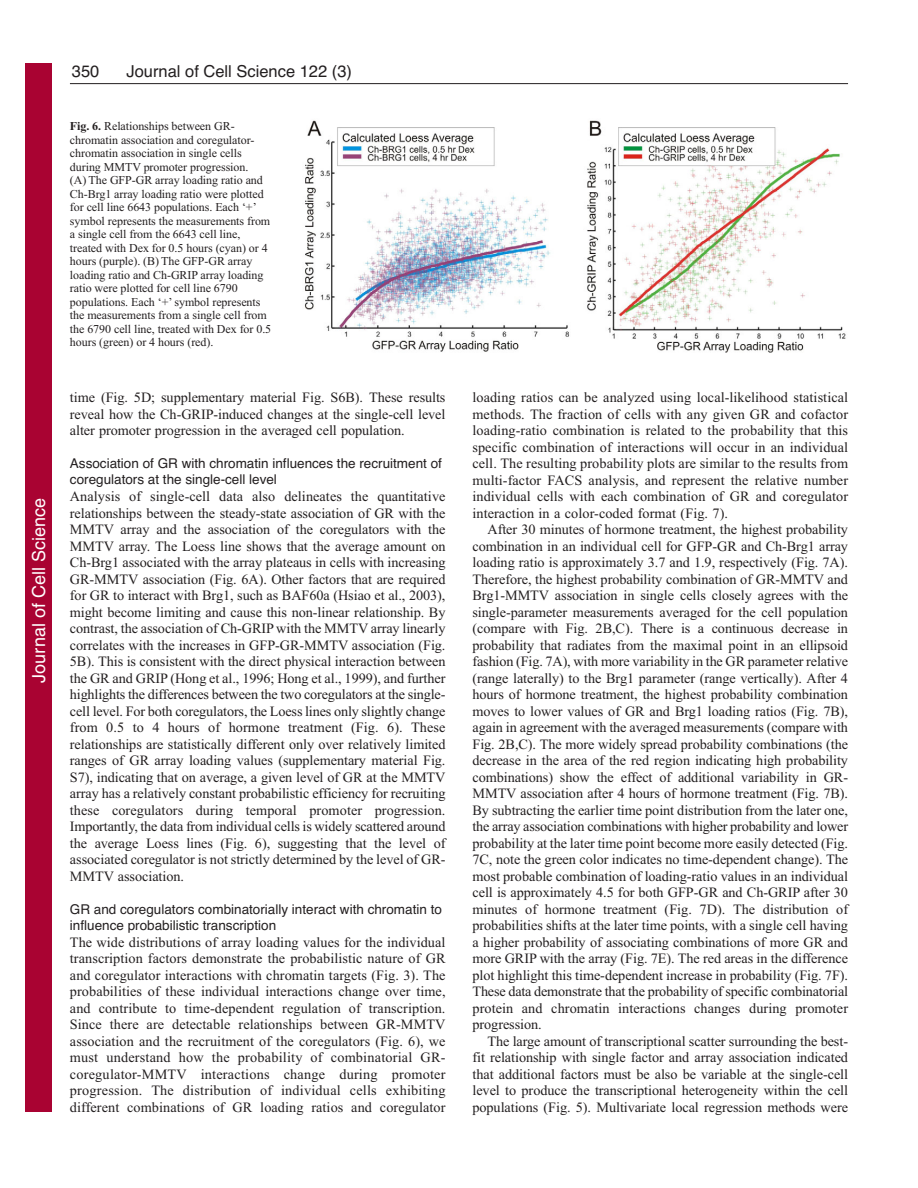
<style>
.page{position:relative;width:918px;height:1188px;background:#fff}
.page>*{position:absolute;margin:0;border:0;box-sizing:border-box;transform-origin:0 0}
.t1{font:18px "Helvetica";color:#fff}
.t2{font:16.5px "Helvetica";color:#231f20}
.t3{font:14.25px/16.5px "Times New Roman";letter-spacing:-.005em;color:#231f20;text-align:justify}
.t4{font:13.5px/16.5px "Helvetica";color:#231f20}
.t5{font:12px/13.5px "Times New Roman";letter-spacing:-.005em;color:#231f20}
.s1{font-weight:700}
</style>
<div class="page">
<hr style="left:70px;top:83px;width:778px;height:1px;background:#231f20">
<img style="left:304px;top:120px;width:542px;height:233px">
<div style="left:26px;top:64px;width:26px;height:1048px;background:#a90332"></div>
<p class="t1" style="left:28px;top:683px;width:186px;rotate:-90deg">Journal of Cell Science</p>
<p class="t2" style="left:72px;top:65px;width:29px">350</p>
<p class="t2" style="left:127px;top:65px;width:227px">Journal of Cell Science 122 (3)</p>
<p class="t5" style="left:70px;top:121px;width:203px"><span class="s1">Fig. 6.</span> Relationships between GR&shy;chromatin association and coregulator&shy;chromatin association in single cells during MMTV promoter progression.<br>(A) The GFP-GR array loading ratio and Ch-Brg1 array loading ratio were plotted for cell line 6643 populations. Each ‘+’ symbol represents the measurements from a single cell from the 6643 cell line, treated with Dex for 0.5 hours (cyan) or 4 hours (purple). (B) The GFP-GR array loading ratio and Ch-GRIP array loading ratio were plotted for cell line 6790 populations. Each ‘+’ symbol represents the measurements from a single cell from the 6790 cell line, treated with Dex for 0.5 hours (green) or 4 hours (red).</p>
<p class="t3" style="left:70px;top:390px;width:377px">time (Fig. 5D; supplementary material Fig. S6B). These results reveal how the Ch-GRIP-induced changes at the single-cell level alter promoter progression in the averaged cell population.</p>
<p class="t4" style="left:70px;top:456px;width:373px">Association of GR with chromatin influences the recruitment of coregulators at the single-cell level</p>
<p class="t3" style="left:70px;top:489px;width:377px">Analysis of single-cell data also delineates the quantitative relationships between the steady-state association of GR with the MMTV array and the association of the coregulators with the MMTV array. The Loess line shows that the average amount on Ch-Brg1 associated with the array plateaus in cells with increasing GR-MMTV association (Fig. 6A). Other factors that are required for GR to interact with Brg1, such as BAF60a (Hsiao et al., 2003), might become limiting and cause this non-linear relationship. By contrast, the association of Ch-GRIP with the MMTV array linearly correlates with the increases in GFP-GR-MMTV association (Fig.<br>5B). This is consistent with the direct physical interaction between the GR and GRIP (Hong et al., 1996; Hong et al., 1999), and further highlights the differences between the two coregulators at the single&shy;cell level. For both coregulators, the Loess lines only slightly change from 0.5 to 4 hours of hormone treatment (Fig. 6). These relationships are statistically different only over relatively limited ranges of GR array loading values (supplementary material Fig.<br>S7), indicating that on average, a given level of GR at the MMTV array has a relatively constant probabilistic efficiency for recruiting these coregulators during temporal promoter progression.<br>Importantly, the data from individual cells is widely scattered around the average Loess lines (Fig. 6), suggesting that the level of associated coregulator is not strictly determined by the level of GR-MMTV association.</p>
<p class="t4" style="left:70px;top:902px;width:373px">GR and coregulators combinatorially interact with chromatin to influence probabilistic transcription</p>
<p class="t3" style="left:70px;top:935px;width:377px">The wide distributions of array loading values for the individual transcription factors demonstrate the probabilistic nature of GR and coregulator interactions with chromatin targets (Fig. 3). The probabilities of these individual interactions change over time, and contribute to time-dependent regulation of transcription.<br>Since there are detectable relationships between GR-MMTV association and the recruitment of the coregulators (Fig. 6), we must understand how the probability of combinatorial GR&shy;coregulator-MMTV interactions change during promoter progression. The distribution of individual cells exhibiting different combinations of GR loading ratios and coregulator</p>
<p class="t3" style="left:472px;top:390px;width:377px">loading ratios can be analyzed using local-likelihood statistical methods. The fraction of cells with any given GR and cofactor loading-ratio combination is related to the probability that this specific combination of interactions will occur in an individual cell. The resulting probability plots are similar to the results from multi-factor FACS analysis, and represent the relative number individual cells with each combination of GR and coregulator interaction in a color-coded format (Fig. 7).</p>
<p class="t3" style="left:472px;top:522px;width:377px;text-indent:15px">After 30 minutes of hormone treatment, the highest probability combination in an individual cell for GFP-GR and Ch-Brg1 array loading ratio is approximately 3.7 and 1.9, respectively (Fig. 7A).<br>Therefore, the highest probability combination of GR-MMTV and Brg1-MMTV association in single cells closely agrees with the single-parameter measurements averaged for the cell population (compare with Fig. 2B,C). There is a continuous decrease in probability that radiates from the maximal point in an ellipsoid fashion (Fig. 7A), with more variability in the GR parameter relative (range laterally) to the Brg1 parameter (range vertically). After 4 hours of hormone treatment, the highest probability combination moves to lower values of GR and Brg1 loading ratios (Fig. 7B), again in agreement with the averaged measurements (compare with Fig. 2B,C). The more widely spread probability combinations (the decrease in the area of the red region indicating high probability combinations) show the effect of additional variability in GR-MMTV association after 4 hours of hormone treatment (Fig. 7B).<br>By subtracting the earlier time point distribution from the later one, the array association combinations with higher probability and lower probability at the later time point become more easily detected (Fig.<br>7C, note the green color indicates no time-dependent change). The most probable combination of loading-ratio values in an individual cell is approximately 4.5 for both GFP-GR and Ch-GRIP after 30 minutes of hormone treatment (Fig. 7D). The distribution of probabilities shifts at the later time points, with a single cell having a higher probability of associating combinations of more GR and more GRIP with the array (Fig. 7E). The red areas in the difference plot highlight this time-dependent increase in probability (Fig. 7F).<br>These data demonstrate that the probability of specific combinatorial protein and chromatin interactions changes during promoter progression.</p>
<p class="t3" style="left:472px;top:1034px;width:377px;text-indent:15px">The large amount of transcriptional scatter surrounding the best&shy;fit relationship with single factor and array association indicated that additional factors must be also be variable at the single-cell level to produce the transcriptional heterogeneity within the cell populations (Fig. 5). Multivariate local regression methods were</p>
</div>
